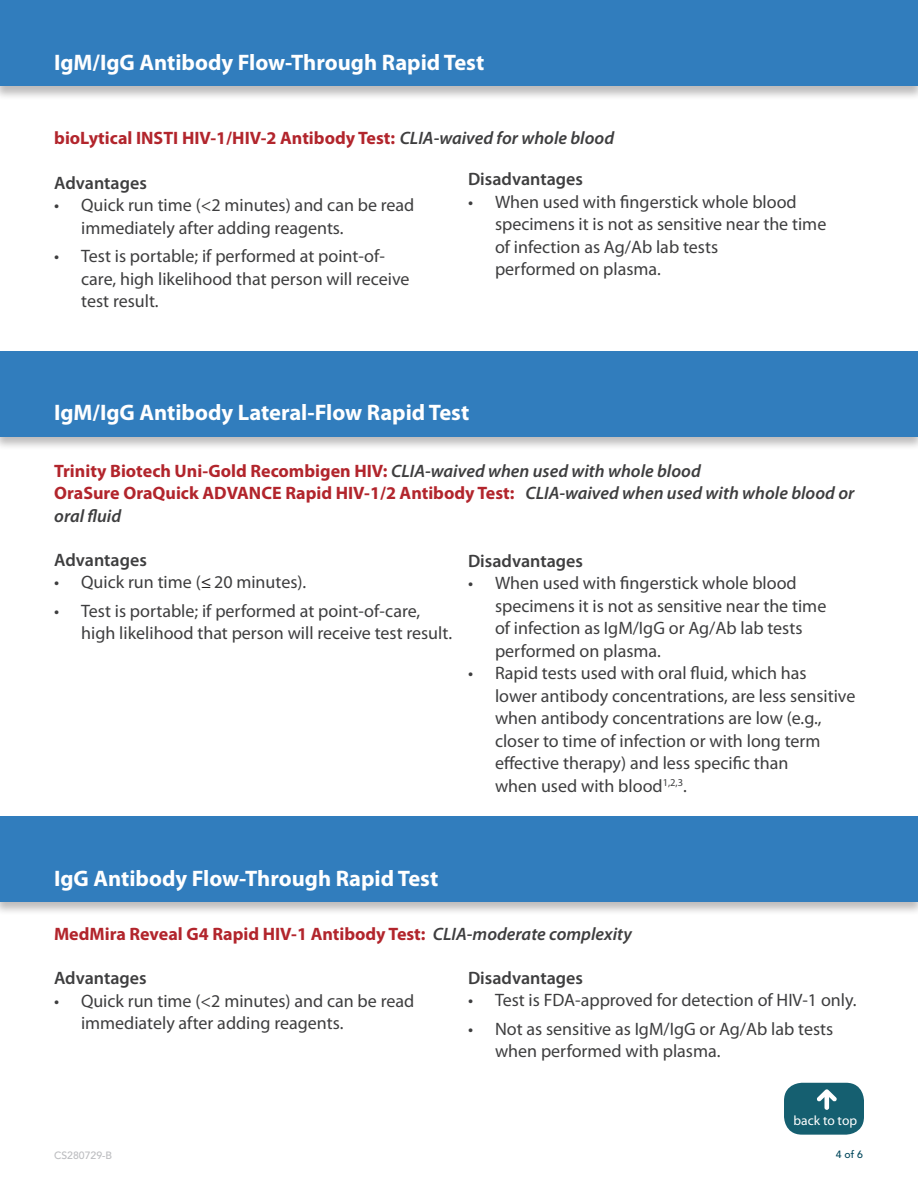
<style>
.page{position:relative;width:918px;height:1188px;background:#fff}
.page>*{position:absolute;margin:0;border:0;box-sizing:border-box;transform-origin:0 0}
.H2_Titles{font:700 22.5px "Myriad Pro";color:#fff}
.t1{font:18px/22.5px "Myriad Pro";color:#3e3e3f}
.t2{font:700 18px/22.5px "Myriad Pro";color:#b2252c}
.Adv_Dis{font:600 18px "Myriad Pro";color:#3e3e3f}
.Paragraph_Style_2{font:13.5px "Myriad Pro";color:#fff}
.t3{font:500 10.5px "Avenir LT Std";color:#bcbdc0}
.t4{font:500 10.5px "Avenir LT Std";color:#00475b}
.s1{font-weight:600;font-style:italic;color:#3e3e3f}
.s2{color:#231f20}
</style>
<div class="page">
<div style="left:0;top:0;width:918px;height:101px;background:#231f20;opacity:.3"></div>
<div style="left:0;top:1px;width:918px;height:85px;background:#317dbd"></div>
<div style="left:0;top:350px;width:918px;height:101px;background:#231f20;opacity:.3"></div>
<div style="left:0;top:351px;width:918px;height:85px;background:#317dbd"></div>
<div style="left:0;top:815px;width:918px;height:101px;background:#231f20;opacity:.3"></div>
<div style="left:0;top:816px;width:918px;height:86px;background:#317dbd"></div>
<div style="left:784px;top:1083px;width:80px;height:52px;background:#155f70;border-radius:18px"></div>
<svg style="left:817px;top:1089px;width:20px;height:21px"></svg>
<h2 class="H2_Titles" style="left:54px;top:50px;width:432px">IgM/IgG Antibody Flow-Through Rapid Test</h2>
<h3 class="t2" style="left:54px;top:127px;width:561px">bioLytical INSTI HIV-1/HIV-2 Antibody Test: <span class="s1">CLIA-waived for whole blood</span></h3>
<h4 class="Adv_Dis" style="left:54px;top:173px;width:94px">Advantages</h4>
<p class="t1" style="left:81px;top:194px;width:335px;text-indent:-27px">• Quick run time (&lt;2 minutes) and can be read immediately after adding reagents.</p>
<p class="t1" style="left:81px;top:245px;width:330px;text-indent:-27px">• Test is portable; if performed at point-of&shy;care, high likelihood that person will receive test result.</p>
<h4 class="Adv_Dis" style="left:468px;top:169px;width:116px">Disadvantages</h4>
<p class="t1" style="left:495px;top:191px;width:333px;text-indent:-27px">• When used with fingerstick whole blood specimens it is not as sensitive near the time of infection as Ag/Ab lab tests<br>performed on plasma.</p>
<h2 class="H2_Titles" style="left:54px;top:400px;width:417px">IgM/IgG Antibody Lateral-Flow Rapid Test</h2>
<h3 class="t2" style="left:54px;top:460px;width:648px">Trinity Biotech Uni-Gold Recombigen HIV: <span class="s1">CLIA-waived when used with whole blood</span></h3>
<h3 class="t2" style="left:54px;top:482px;width:802px">OraSure OraQuick ADVANCE Rapid HIV-1/2 Antibody Test: <span class="s1">CLIA-waived when used with whole blood or oral fluid</span></h3>
<h4 class="Adv_Dis" style="left:54px;top:550px;width:94px">Advantages</h4>
<p class="t1" style="left:54px;top:572px;width:254px">• Quick run time (<span class="s2">≤</span>20 minutes).</p>
<p class="t1" style="left:81px;top:600px;width:372px;text-indent:-27px">• Test is portable; if performed at point-of-care, high likelihood that person will receive test result.</p>
<h4 class="Adv_Dis" style="left:468px;top:551px;width:116px">Disadvantages</h4>
<p class="t1" style="left:495px;top:572px;width:333px;text-indent:-27px">• When used with fingerstick whole blood specimens it is not as sensitive near the time of infection as IgM/IgG or Ag/Ab lab tests performed on plasma.</p>
<p class="t1" style="left:495px;top:662px;width:362px;text-indent:-27px">• Rapid tests used with oral fluid, which has<br>lower antibody concentrations, are less sensitive when antibody concentrations are low (e.g., closer to time of infection or with long term effective therapy) and less specific than<br>when used with blood<sup>1,2,3</sup>.</p>
<h2 class="H2_Titles" style="left:54px;top:865px;width:386px">IgG Antibody Flow-Through Rapid Test</h2>
<h3 class="t2" style="left:54px;top:923px;width:579px">MedMira Reveal G4 Rapid HIV-1 Antibody Test: <span class="s1">CLIA-moderate complexity</span></h3>
<h4 class="Adv_Dis" style="left:54px;top:968px;width:94px">Advantages</h4>
<p class="t1" style="left:81px;top:990px;width:335px;text-indent:-27px">• Quick run time (&lt;2 minutes) and can be read immediately after adding reagents.</p>
<h4 class="Adv_Dis" style="left:468px;top:968px;width:116px">Disadvantages</h4>
<p class="t1" style="left:468px;top:989px;width:390px">• Test is FDA-approved for detection of HIV-1 only.</p>
<p class="t1" style="left:495px;top:1018px;width:340px;text-indent:-27px">• Not as sensitive as IgM/IgG or Ag/Ab lab tests when performed with plasma.</p>
<p class="t3" style="left:54px;top:1149px;width:60px">CS280729-B</p>
<p class="Paragraph_Style_2" style="left:794px;top:1114px;width:65px">back to top</p>
<p class="t4" style="left:836px;top:1148px;width:29px">4 of 6</p>
</div>
